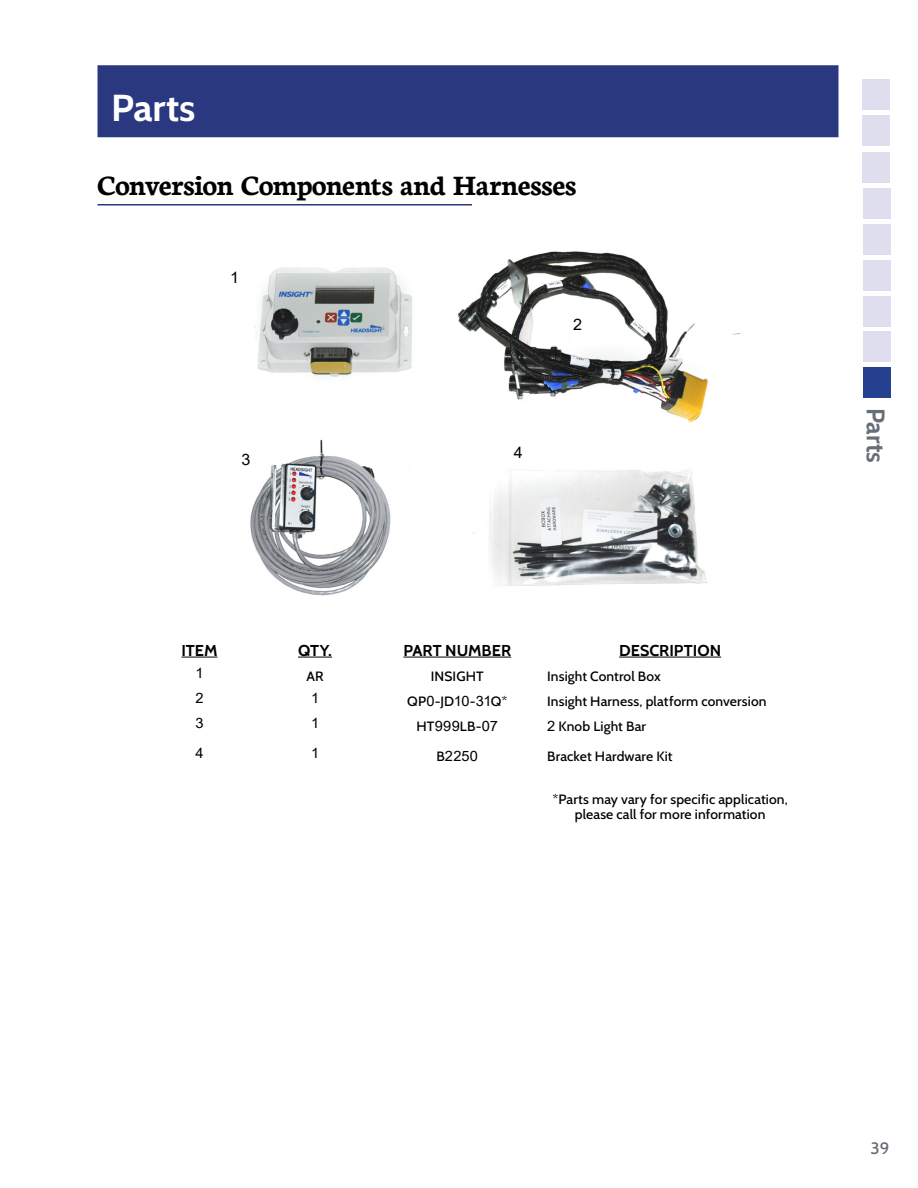
<style>
.page{position:relative;width:918px;height:1188px;background:#fff}
.page>*{position:absolute;margin:0;border:0;box-sizing:border-box;transform-origin:0 0}
.t1{font:700 37.5px "Cabin";letter-spacing:-.005em;color:#fff}
.t2{font:700 30px "Neuton";letter-spacing:-.005em;color:#000}
.t3{font:700 25.5px "Cabin";letter-spacing:-.005em;color:#666e78}
.t4{font:500 16.5px "Cabin";color:#666e78}
.t5{font:700 15.75px "Cabin";color:#000}
.t6{font:15.75px "Arial";color:#000}
.t7{font:14.25px "Arial";color:#000}
.t8{font:500 13.5px/15px "Cabin";letter-spacing:.01em;color:#000;text-align:center}
.s1{font-family:"Arial";font-weight:400;font-size:14.25px}
.s2{font-family:"Cabin";font-weight:500;font-size:13.5px}
</style>
<div class="page">
<div style="left:98px;top:65px;width:740px;height:72px;background:#29387f"></div>
<img style="left:250px;top:251px;width:491px;height:345px">
<hr style="left:98px;top:204px;width:374px;height:2px;background:#29387f">
<div style="left:237px;top:449px;width:17px;height:20px;background:#fff"></div>
<div style="left:510px;top:442px;width:17px;height:20px;background:#fff"></div>
<div style="left:569px;top:314px;width:17px;height:20px;background:#fff"></div>
<hr style="left:182px;top:657px;width:36px;height:1px;background:#000">
<hr style="left:298px;top:657px;width:34px;height:1px;background:#000">
<hr style="left:403px;top:657px;width:108px;height:1px;background:#000">
<hr style="left:619px;top:657px;width:102px;height:1px;background:#000">
<div style="left:863px;top:296px;width:27px;height:30px;background:#dedeef"></div>
<div style="left:863px;top:331px;width:27px;height:31px;background:#dedeef"></div>
<div style="left:863px;top:260px;width:27px;height:31px;background:#dedeef"></div>
<div style="left:863px;top:224px;width:27px;height:31px;background:#dedeef"></div>
<div style="left:863px;top:188px;width:27px;height:31px;background:#dedeef"></div>
<div style="left:862px;top:152px;width:28px;height:30px;background:#dedeef"></div>
<div style="left:862px;top:116px;width:28px;height:30px;background:#dedeef"></div>
<div style="left:862px;top:79px;width:28px;height:31px;background:#dedeef"></div>
<div style="left:863px;top:367px;width:27px;height:31px;background:#25408f"></div>
<h1 class="t1" style="left:111px;top:85px;width:86px">Parts</h1>
<h2 class="t2" style="left:98px;top:166px;width:480px">Conversion Components and Harnesses</h2>
<p class="t6" style="left:230px;top:266px;width:10px">1</p>
<p class="t6" style="left:241px;top:449px;width:10px">3</p>
<p class="t6" style="left:514px;top:442px;width:10px">4</p>
<p class="t6" style="left:573px;top:314px;width:10px">2</p>
<p class="t5" style="left:182px;top:640px;width:38px">ITEM</p>
<p class="t5" style="left:298px;top:640px;width:35px">QTY.</p>
<p class="t5" style="left:403px;top:640px;width:109px">PART NUMBER</p>
<p class="t5" style="left:619px;top:640px;width:104px">DESCRIPTION</p>
<p class="t7" style="left:195px;top:663px;width:10px">1</p>
<p class="t8" style="left:306px;top:668px;width:19px">AR</p>
<p class="t8" style="left:431px;top:668px;width:55px">INSIGHT</p>
<p class="t8" style="left:547px;top:668px;width:115px">Insight Control Box</p>
<p class="t7" style="left:195px;top:688px;width:10px">2</p>
<p class="t7" style="left:311px;top:688px;width:10px">1</p>
<p class="t8" style="left:407px;top:693px;width:102px">QP<span class="s1">0</span>-JD<span class="s1">10</span>-<span class="s1">31</span>Q*</p>
<p class="t8" style="left:547px;top:693px;width:221px">Insight Harness, platform conversion</p>
<p class="t7" style="left:195px;top:713px;width:10px">3</p>
<p class="t7" style="left:311px;top:713px;width:10px">1</p>
<p class="t8" style="left:417px;top:718px;width:83px">HT<span class="s1">999</span>LB-<span class="s1">07</span></p>
<p class="t8" style="left:547px;top:718px;width:101px"><span class="s1">2</span> Knob Light Bar</p>
<p class="t7" style="left:195px;top:743px;width:10px">4</p>
<p class="t7" style="left:311px;top:743px;width:10px">1</p>
<p class="t7" style="left:437px;top:746px;width:43px"><span class="s2">B</span>2250</p>
<p class="t8" style="left:547px;top:748px;width:127px">Bracket Hardware Kit</p>
<p class="t8" style="left:552px;top:791px;width:237px">*Parts may vary for specific application, please call for more information</p>
<h3 class="t3" style="left:891px;top:408px;width:57px;rotate:90deg">Parts</h3>
<p class="t4" style="left:871px;top:1138px;width:20px">39</p>
</div>
